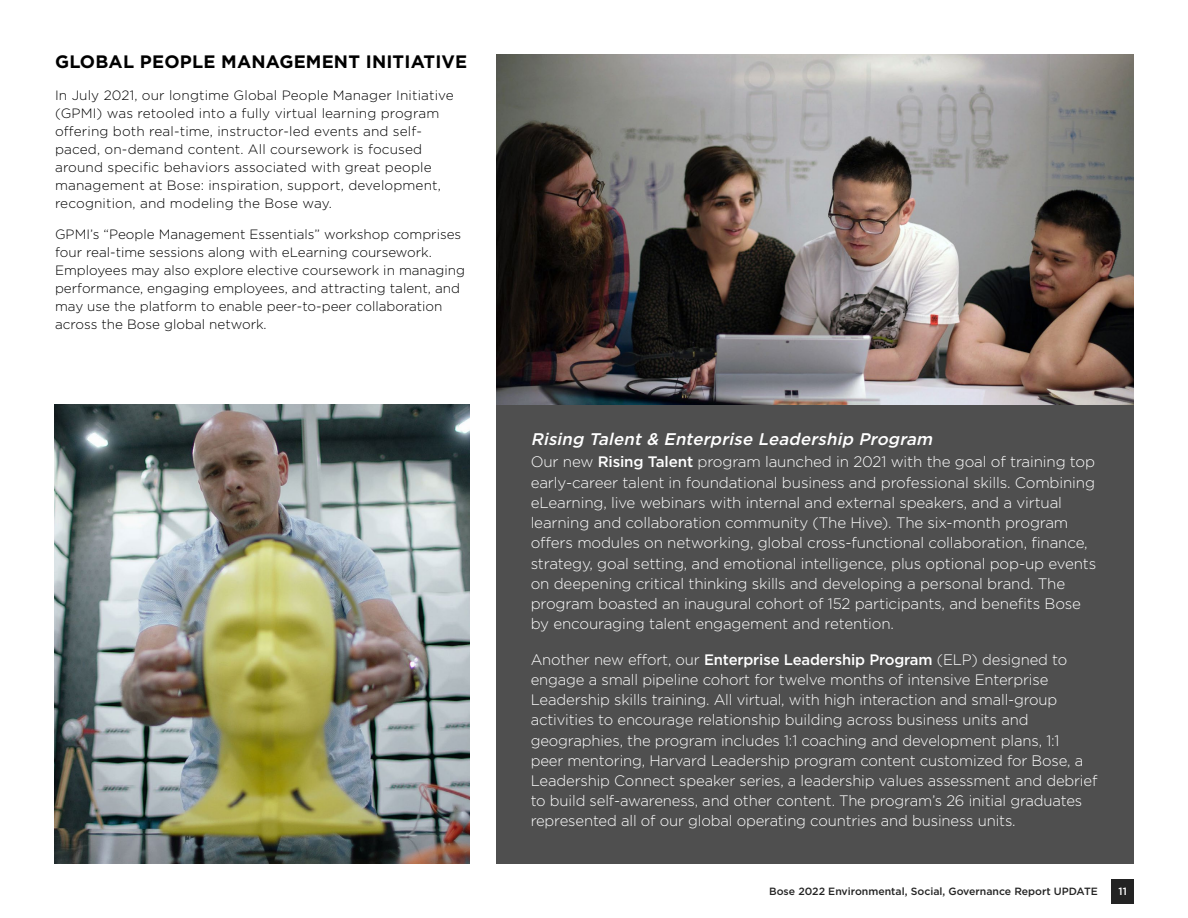
<style>
.page{position:relative;width:1188px;height:918px;background:#fff}
.page>*{position:absolute;margin:0;border:0;box-sizing:border-box;transform-origin:0 0}
.t1{font:700 18px "Gotham";letter-spacing:.01em;color:#000}
.t2{font:italic 500 16.8px "Gotham";color:#fff}
.t3{font:300 15.15px/20.2px "Gotham";letter-spacing:-.01em;color:#fff}
.t4{font:300 13.5px/18px "Gotham";color:#000}
.t5{font:500 10.5px "Gotham";color:#232323}
.t6{font:500 10.5px "Gotham";color:#fff}
.s1{font-weight:500}
</style>
<div class="page">
<div style="left:1111px;top:879px;width:23px;height:24px;background:#232323"></div>
<img style="left:54px;top:404px;width:416px;height:460px">
<div style="left:497px;top:400px;width:637px;height:464px;background:#4f4f4f"></div>
<img style="left:497px;top:54px;width:637px;height:350px">
<p class="t1" style="left:55px;top:50px;width:414px">GLOBAL PEOPLE MANAGEMENT INITIATIVE</p>
<p class="t4" style="left:55px;top:86px;width:400px">In July 2021, our longtime Global People Manager Initiative (GPMI) was retooled into a fully virtual learning program offering both real-time, instructor-led events and self&shy;paced, on-demand content. All coursework is focused around specific behaviors associated with great people management at Bose: inspiration, support, development, recognition, and modeling the Bose way.</p>
<p class="t4" style="left:55px;top:225px;width:411px">GPMI’s “People Management Essentials” workshop comprises four real-time sessions along with eLearning coursework.<br>Employees may also explore elective coursework in managing performance, engaging employees, and attracting talent, and may use the platform to enable peer-to-peer collaboration across the Bose global network.</p>
<p class="t2" style="left:531px;top:428px;width:408px">Rising Talent&amp; Enterprise Leadership Program</p>
<p class="t3" style="left:531px;top:452px;width:567px">Our new <span class="s1">Rising Talent</span> program launched in 2021 with the goal of training top early-career talent in foundational business and professional skills. Combining eLearning, live webinars with internal and external speakers, and a virtual learning and collaboration community (The Hive). The six-month program offers modules on networking, global cross-functional collaboration, finance, strategy, goal setting, and emotional intelligence, plus optional pop-up events on deepening critical thinking skills and developing a personal brand. The program boasted an inaugural cohort of 152 participants, and benefits Bose by encouraging talent engagement and retention.</p>
<p class="t3" style="left:531px;top:649px;width:568px">Another new effort, our <span class="s1">Enterprise Leadership Program</span> (ELP) designed to engage a small pipeline cohort for twelve months of intensive Enterprise Leadership skills training. All virtual, with high interaction and small-group activities to encourage relationship building across business units and geographies, the program includes 1:1 coaching and development plans, 1:1<br>peer mentoring, Harvard Leadership program content customized for Bose, a Leadership Connect speaker series, a leadership values assessment and debrief to build self-awareness, and other content. The program’s 26 initial graduates represented all of our global operating countries and business units.</p>
<p class="t5" style="left:769px;top:885px;width:330px">Bose 2022 Environmental, Social, Governance Report UPDATE</p>
<p class="t6" style="left:1118px;top:885px;width:10px">11</p>
</div>
